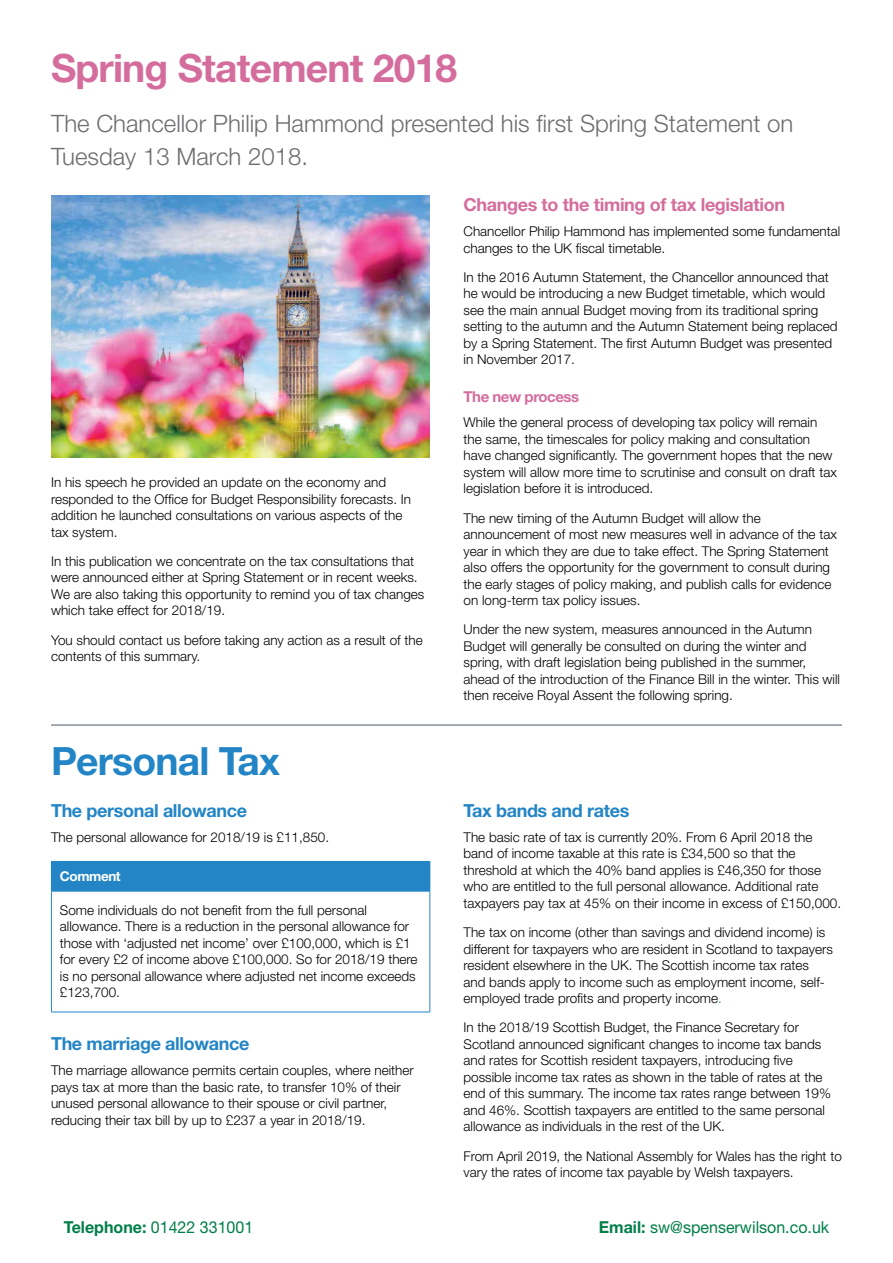
<style>
.page{position:relative;width:893px;height:1263px;background:#fff}
.page>*{position:absolute;margin:0;border:0;box-sizing:border-box;transform-origin:0 0}
.t1{font:700 39px "Helvetica Neue";letter-spacing:-.02em;color:#d46d9d}
.t2{font:700 39px "Helvetica Neue";letter-spacing:-.02em;color:#2385c5}
.t3{font:300 24px/33px "Helvetica Neue";color:#6d6e71}
.t4{font:700 18px "Helvetica Neue";letter-spacing:-.02em;color:#2385c5}
.t5{font:700 18px "Helvetica Neue";letter-spacing:-.02em;color:#d46d9d}
.t6{font:16.5px "Helvetica Neue";color:#007e48}
.t7{font:700 15px "Helvetica Neue";letter-spacing:-.03em;color:#d46d9d}
.t8{font:300 13.5px/16.5px "Helvetica Neue";color:#000}
.t9{font:700 13.5px "Helvetica Neue";letter-spacing:-.03em;color:#fff}
.s1{color:#2385c5}
.s2{font-weight:700}
</style>
<div class="page">
<div style="left:51px;top:861px;width:379px;height:30px;background:#2385c5"></div>
<hr style="left:51px;top:891px;width:379px;height:1px;background:#2385c5">
<hr style="left:51px;top:891px;width:1px;height:120px;background:#2385c5">
<hr style="left:429px;top:891px;width:1px;height:120px;background:#2385c5">
<hr style="left:51px;top:1011px;width:379px;height:1px;background:#2385c5">
<hr style="left:51px;top:725px;width:791px;height:1px;background:#485865">
<img style="left:51px;top:196px;width:378px;height:262px">
<h1 class="t1" style="left:51px;top:43px;width:408px">Spring Statement 2018</h1>
<h2 class="t3" style="left:51px;top:106px;width:744px">The Chancellor Philip Hammond presented his first Spring Statement on<br>Tuesday 13 March 2018.</h2>
<p class="t8" style="left:51px;top:474px;width:362px">In his speech he provided an update on the economy and responded to the Office for Budget Responsibility forecasts. In addition he launched consultations on various aspects of the tax system.</p>
<p class="t8" style="left:51px;top:552px;width:375px">In this publication we concentrate on the tax consultations that were announced either at Spring Statement or in recent weeks.<br>We are also taking this opportunity to remind you of tax changes which take effect for 2018/19.</p>
<p class="t8" style="left:51px;top:631px;width:373px">You should contact us before taking any action as a result of the contents of this summary.</p>
<h1 class="t2" style="left:51px;top:737px;width:231px">Personal Tax</h1>
<h3 class="t4" style="left:51px;top:799px;width:198px">The personal allowance</h3>
<p class="t8" style="left:51px;top:829px;width:280px">The personal allowance for 2018/19 is £11,850.</p>
<p class="t9" style="left:60px;top:867px;width:62px">Comment</p>
<p class="t8" style="left:60px;top:901px;width:359px">Some individuals do not benefit from the full personal allowance. There is a reduction in the personal allowance for those with ‘adjusted net income’ over £100,000, which is £1 for every £2 of income above £100,000. So for 2018/19 there is no personal allowance where adjusted net income exceeds £123,700.</p>
<h3 class="t4" style="left:51px;top:1033px;width:200px">The marriage allowance</h3>
<p class="t8" style="left:51px;top:1062px;width:364px">The marriage allowance permits certain couples, where neither pays tax at more than the basic rate, to transfer 10% of their unused personal allowance to their spouse or civil partner, reducing their tax bill by up to £237 a year in 2018/19.</p>
<h3 class="t5" style="left:463px;top:193px;width:323px">Changes to the timing of tax legislation</h3>
<p class="t8" style="left:463px;top:223px;width:378px">Chancellor Philip Hammond has implemented some fundamental changes to the UK fiscal timetable.</p>
<p class="t8" style="left:463px;top:268px;width:376px">In the 2016 Autumn Statement, the Chancellor announced that he would be introducing a new Budget timetable, which would see the main annual Budget moving from its traditional spring setting to the autumn and the Autumn Statement being replaced by a Spring Statement. The first Autumn Budget was presented in November 2017.</p>
<p class="t7" style="left:463px;top:388px;width:117px">The new process</p>
<p class="t8" style="left:463px;top:414px;width:375px">While the general process of developing tax policy will remain the same, the timescales for policy making and consultation have changed significantly. The government hopes that the new system will allow more time to scrutinise and consult on draft tax legislation before it is introduced.</p>
<p class="t8" style="left:463px;top:509px;width:375px">The new timing of the Autumn Budget will allow the announcement of most new measures well in advance of the tax year in which they are due to take effect. The Spring Statement also offers the opportunity for the government to consult during the early stages of policy making, and publish calls for evidence on long-term tax policy issues.</p>
<p class="t8" style="left:463px;top:621px;width:378px">Under the new system, measures announced in the Autumn Budget will generally be consulted on during the winter and spring, with draft legislation being published in the summer, ahead of the introduction of the Finance Bill in the winter. This will then receive Royal Assent the following spring.</p>
<h3 class="t4" style="left:463px;top:799px;width:167px">Tax bands and rates</h3>
<p class="t8" style="left:463px;top:829px;width:379px">The basic rate of tax is currently 20%. From 6 April 2018 the band of income taxable at this rate is £34,500 so that the threshold at which the 40% band applies is £46,350 for those who are entitled to the full personal allowance. Additional rate taxpayers pay tax at 45% on their income in excess of £150,000.</p>
<p class="t8" style="left:463px;top:924px;width:371px">The tax on income (other than savings and dividend income) is different for taxpayers who are resident in Scotland to taxpayers resident elsewhere in the UK. The Scottish income tax rates and bands apply to income such as employment income, self&shy;employed trade profits and property income<span class="s1">.</span></p>
<p class="t8" style="left:463px;top:1019px;width:369px">In the 2018/19 Scottish Budget, the Finance Secretary for Scotland announced significant changes to income tax bands and rates for Scottish resident taxpayers, introducing five possible income tax rates as shown in the table of rates at the end of this summary. The income tax rates range between 19% and 46%. Scottish taxpayers are entitled to the same personal allowance as individuals in the rest of the UK.</p>
<p class="t8" style="left:463px;top:1147px;width:380px">From April 2019, the National Assembly for Wales has the right to vary the rates of income tax payable by Welsh taxpayers.</p>
<p class="t6" style="left:64px;top:1218px;width:191px"><span class="s2">Telephone:</span> 01422 331001</p>
<p class="t6" style="left:599px;top:1218px;width:232px"><span class="s2">Email:</span> sw@spenserwilson.co.uk</p>
</div>
